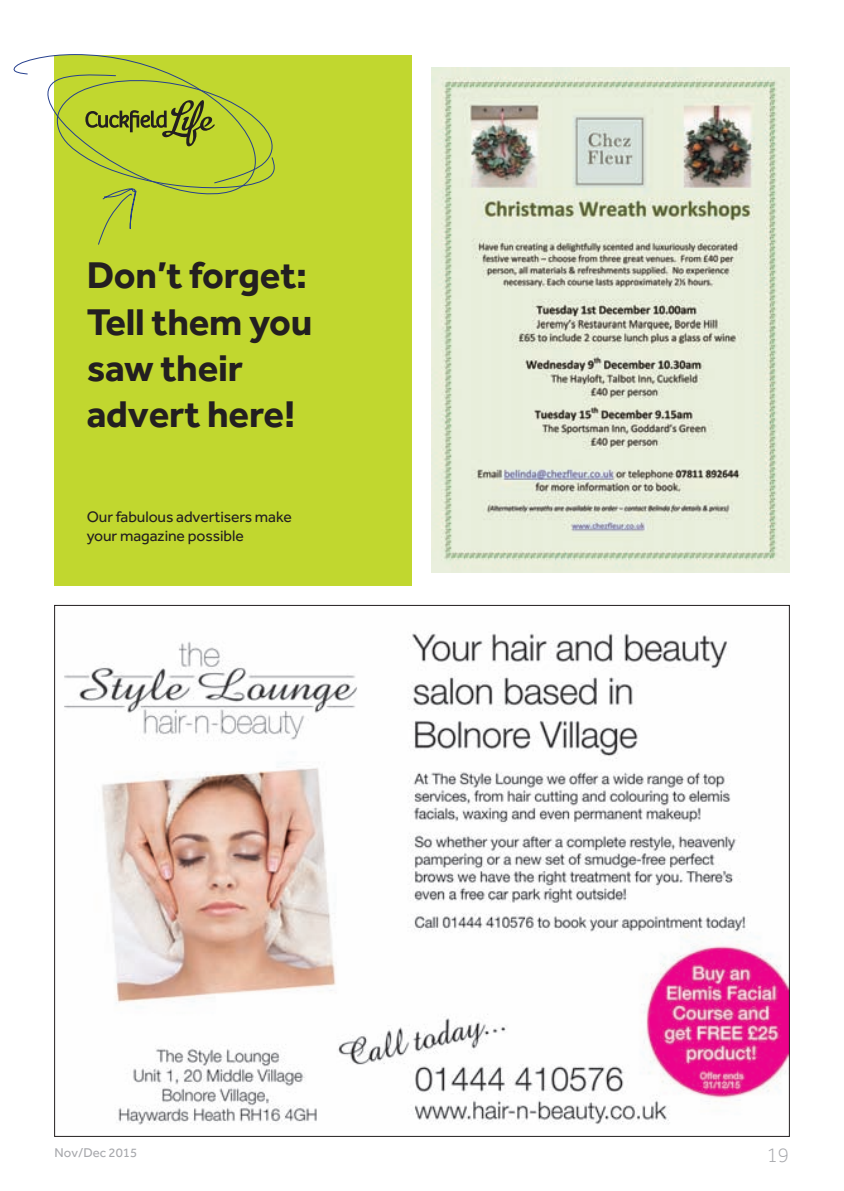
<style>
.page{position:relative;width:844px;height:1191px;background:#fff}
.page>*{position:absolute;margin:0;border:0;box-sizing:border-box;transform-origin:0 0}
.t1{font:700 38.5px/46.2px "Effra";letter-spacing:-.005em;color:#231f20}
.t2{font:300 21px "Effra";color:#a8a9ad}
.t3{font:15.75px/18.9px "Effra";letter-spacing:-.005em;color:#231f20}
.t4{font:13.12px "Effra";color:#a8a9ad}
</style>
<div class="page">
<img style="left:64px;top:633px;width:723px;height:492px">
<img style="left:432px;top:67px;width:357px;height:506px">
<div style="left:55px;top:55px;width:357px;height:531px;background:#c1d72f"></div>
<svg style="left:13px;top:54px;width:262px;height:381px"></svg>
<h1 class="t1" style="left:87px;top:251px;width:227px">Don’t forget:<br>Tell them you saw their advert here!</h1>
<p class="t3" style="left:87px;top:507px;width:207px">Our fabulous advertisers make your magazine possible</p>
<p class="t4" style="left:55px;top:1144px;width:84px">Nov/Dec 2015</p>
<h2 class="t2" style="left:766px;top:1143px;width:24px">19</h2>
</div>
